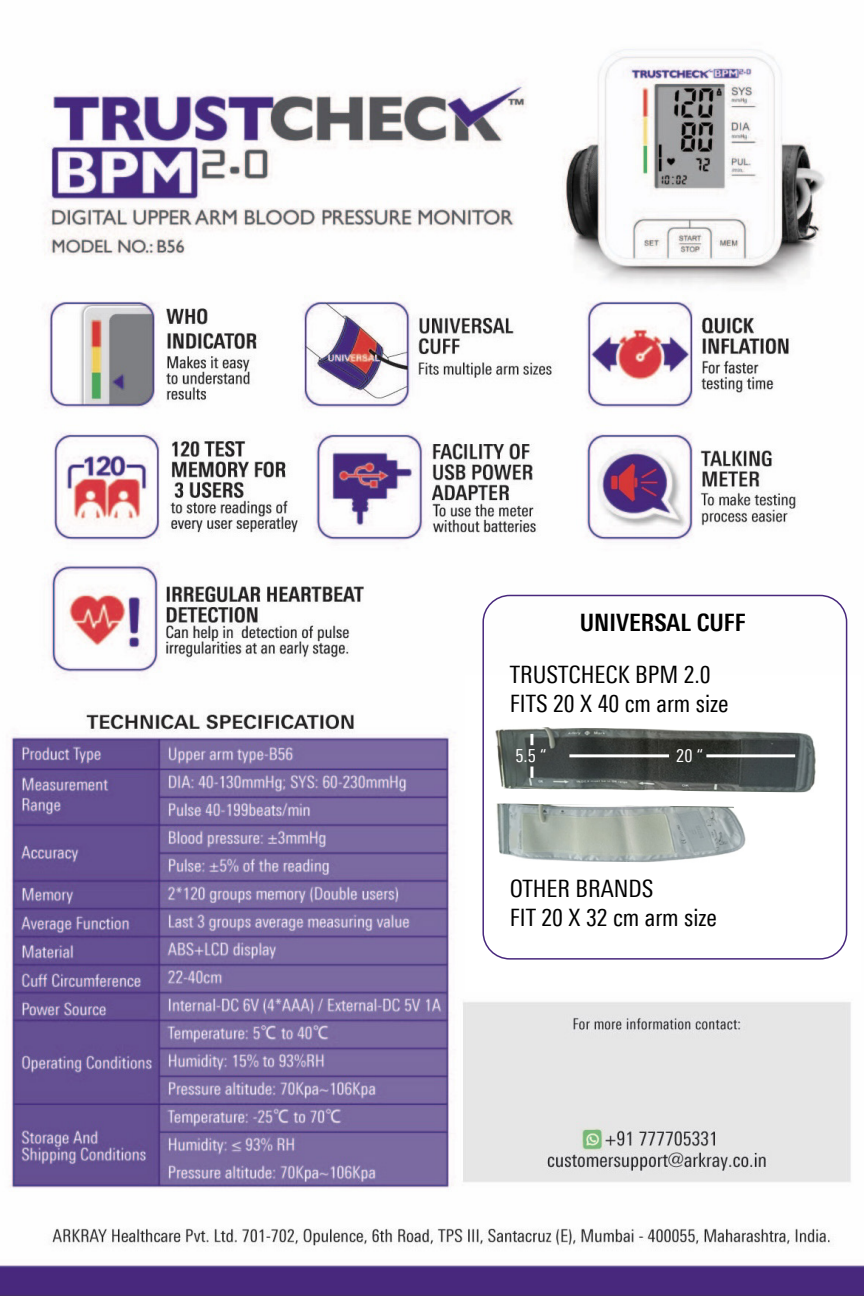
<style>
.page{position:relative;width:864px;height:1296px;background:#fff}
.page>*{position:absolute;margin:0;border:0;box-sizing:border-box;transform-origin:0 0}
.t1{font:24px/28.8px "Linotype Univers 420 Cn";color:#000}
.t2{font:700 24px "Linotype Univers 620 Cn";color:#000}
.t3{font:18px "Linotype Univers 420 Cn";color:#fff}
</style>
<div class="page">
<img style="left:0;top:49px;width:864px;height:1247px">
<div style="left:465px;top:675px;width:396px;height:316px;background:#fff"></div>
<img style="left:495px;top:727px;width:321px;height:66px">
<img style="left:496px;top:803px;width:250px;height:59px">
<div style="left:482px;top:595px;width:365px;height:365px;border:2px solid #48287d;border-radius:27px"></div>
<hr style="left:569px;top:754px;width:100px;height:3px;background:#fff">
<hr style="left:706px;top:754px;width:89px;height:3px;background:#fff">
<svg style="left:530px;top:734px;width:3px;height:11px"></svg>
<svg style="left:530px;top:767px;width:3px;height:11px"></svg>
<p class="t2" style="left:580px;top:609px;width:167px">UNIVERSAL CUFF</p>
<p class="t1" style="left:510px;top:660px;width:221px">TRUSTCHECK BPM 2.0<br>FITS 20 X 40 cm arm size</p>
<p class="t3" style="left:516px;top:745px;width:33px">5.5 “</p>
<p class="t3" style="left:676px;top:745px;width:29px">20 “</p>
<p class="t1" style="left:510px;top:874px;width:209px">OTHER BRANDS<br>FIT 20 X 32 cm arm size</p>
</div>
